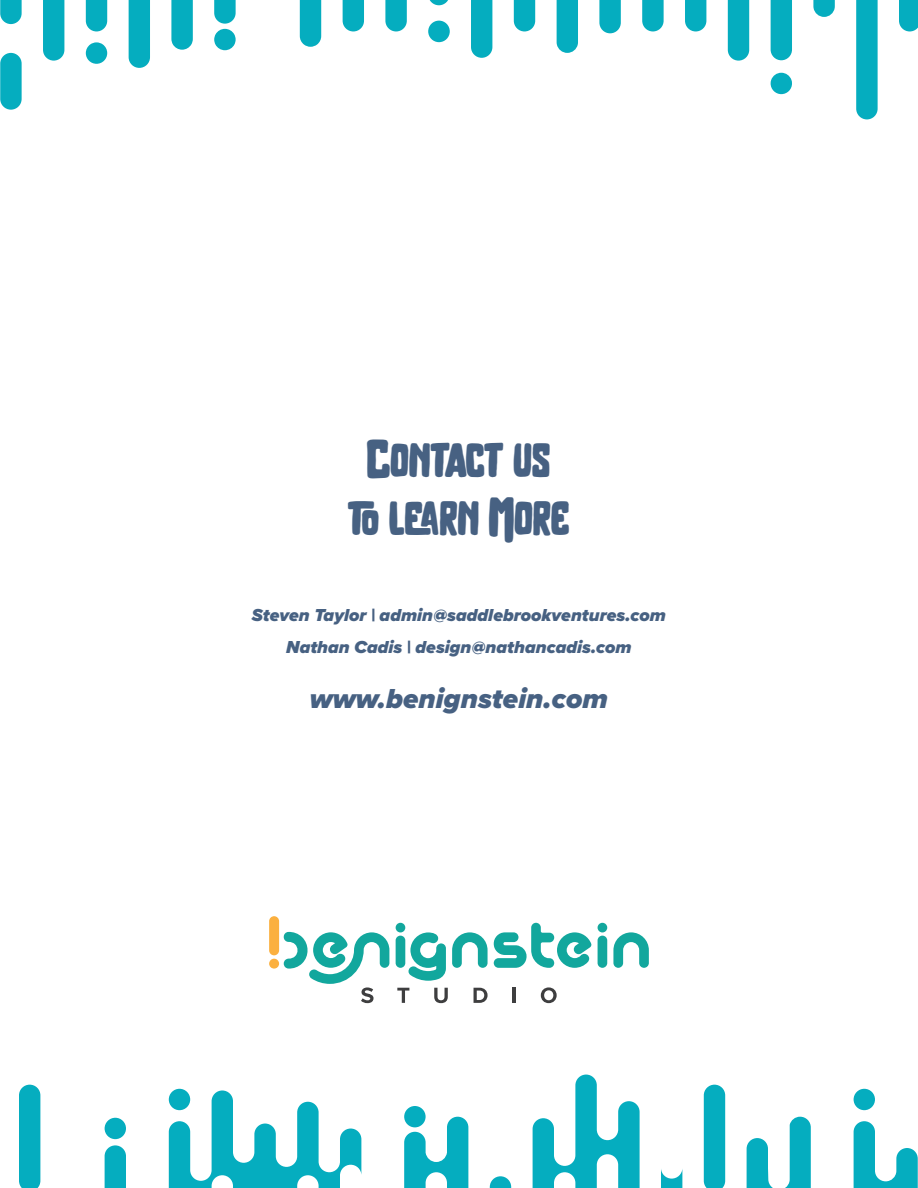
<style>
.page{position:relative;width:918px;height:1188px;background:#fff}
.page>*{position:absolute;margin:0;border:0;box-sizing:border-box;transform-origin:0 0}
.Paragraph_Style_1{font:700 48px "BROTHER";color:#476182}
.Paragraph_Style_1-2{font:italic 900 28.5px "Proxima Nova";color:#476182}
.Paragraph_Style_1-3{font:italic 900 18px "Proxima Nova";color:#476182}
</style>
<div class="page">
<svg style="left:396px;top:923px;width:50px;height:58px"></svg>
<svg style="left:452px;top:932px;width:36px;height:36px"></svg>
<svg style="left:494px;top:923px;width:97px;height:45px"></svg>
<svg style="left:598px;top:923px;width:9px;height:45px"></svg>
<svg style="left:613px;top:932px;width:36px;height:36px"></svg>
<svg style="left:397px;top:988px;width:12px;height:15px"></svg>
<svg style="left:434px;top:988px;width:14px;height:15px"></svg>
<svg style="left:474px;top:988px;width:14px;height:15px"></svg>
<hr style="left:513px;top:988px;width:3px;height:15px;background:#3e3e3f">
<svg style="left:541px;top:987px;width:16px;height:16px"></svg>
<svg style="left:269px;top:916px;width:120px;height:87px"></svg>
<svg style="left:86px;top:0;width:21px;height:31px"></svg>
<svg style="left:129px;top:0;width:21px;height:68px"></svg>
<div style="left:0;top:53px;width:22px;height:57px;background:#05adbf;border-radius:11px"></div>
<svg style="left:86px;top:42px;width:21px;height:22px"></svg>
<svg style="left:0;top:0;width:64px;height:61px"></svg>
<svg style="left:685px;top:0;width:64px;height:61px"></svg>
<svg style="left:771px;top:73px;width:21px;height:21px"></svg>
<svg style="left:856px;top:0;width:62px;height:119px"></svg>
<svg style="left:771px;top:0;width:64px;height:60px"></svg>
<svg style="left:171px;top:0;width:236px;height:50px"></svg>
<svg style="left:428px;top:0;width:64px;height:58px"></svg>
<svg style="left:514px;top:0;width:150px;height:53px"></svg>
<svg style="left:105px;top:1145px;width:21px;height:43px"></svg>
<div style="left:105px;top:1118px;width:21px;height:21px;background:#05adbf;border-radius:50%"></div>
<div style="left:404px;top:1106px;width:22px;height:21px;background:#05adbf;border-radius:50%"></div>
<div style="left:854px;top:1089px;width:21px;height:21px;background:#05adbf;border-radius:50%"></div>
<div style="left:19px;top:1085px;width:21px;height:103px;background:#05adbf"></div>
<svg style="left:661px;top:1085px;width:64px;height:103px"></svg>
<svg style="left:853px;top:1121px;width:65px;height:67px"></svg>
<svg style="left:169px;top:1090px;width:192px;height:98px"></svg>
<svg style="left:747px;top:1117px;width:64px;height:71px"></svg>
<svg style="left:404px;top:1117px;width:64px;height:71px"></svg>
<svg style="left:490px;top:1075px;width:150px;height:113px"></svg>
<p class="Paragraph_Style_1" style="left:367px;top:430px;width:185px">Contact us</p>
<p class="Paragraph_Style_1" style="left:348px;top:488px;width:223px">to learn More</p>
<p class="Paragraph_Style_1-3" style="left:252px;top:602px;width:416px">Steven Taylor | admin@saddlebrookventures.com</p>
<p class="Paragraph_Style_1-3" style="left:286px;top:633px;width:347px">Nathan Cadis | design@nathancadis.com</p>
<p class="Paragraph_Style_1-2" style="left:310px;top:677px;width:300px">www.benignstein.com</p>
</div>
